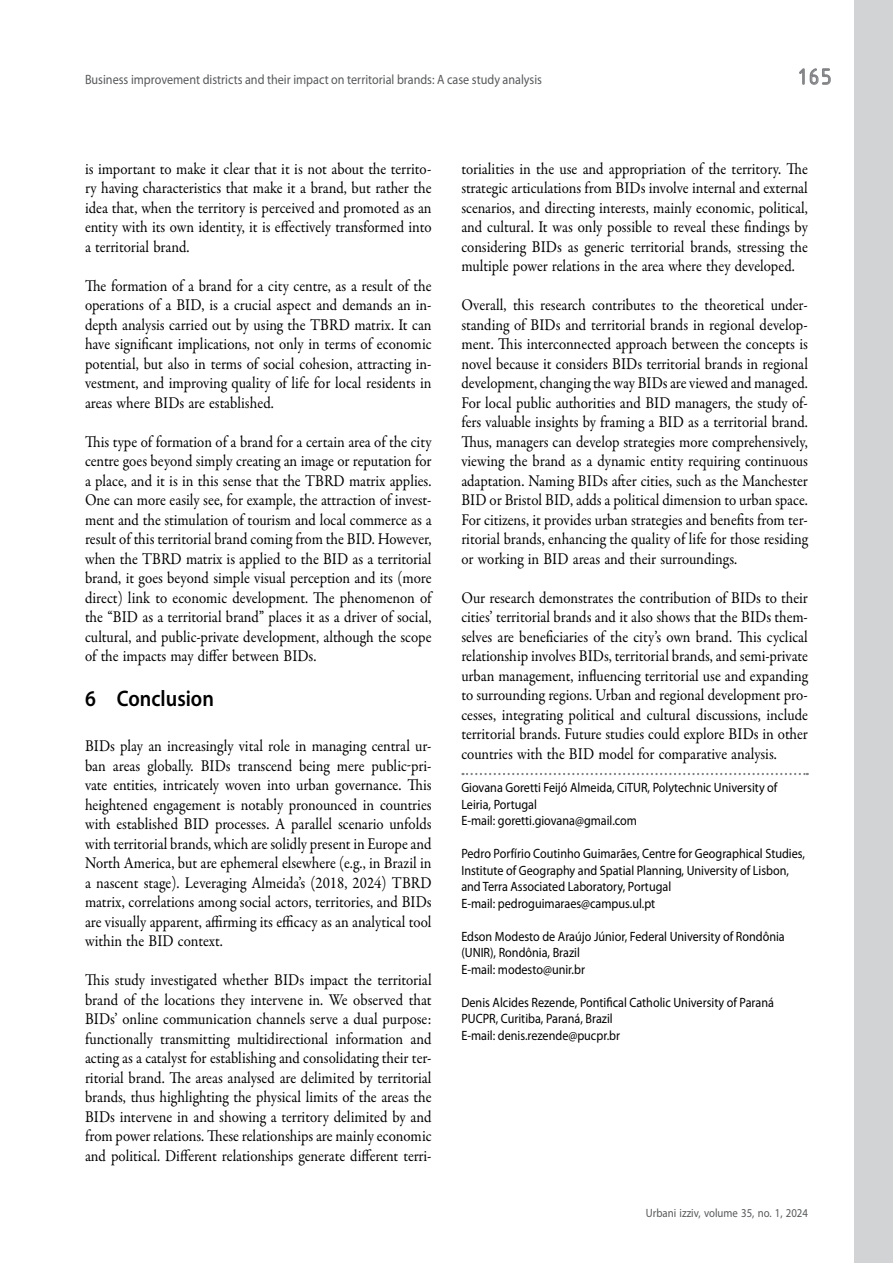
<style>
.page{position:relative;width:893px;height:1263px;background:#fff}
.page>*{position:absolute;margin:0;border:0;box-sizing:border-box;transform-origin:0 0}
.t1{font:24px "ISOCTEUR";color:#808285}
.t2{font:600 22.5px "Myriad Pro";color:#000;scale:.9 1}
.t3{font:16.5px/19.5px "Garamond Premr Pro";letter-spacing:-.005em;color:#000;text-align:justify;scale:.9 1}
.t4{font:13.5px/16.5px "Myriad Pro";color:#000;scale:.9 1}
.t5{font:13.5px "Myriad Pro";color:#58595b;scale:.9 1}
.t6{font:12px "Myriad Pro";color:#58595b;scale:.9 1}
</style>
<div class="page">
<svg style="left:799px;top:68px;width:32px;height:17px"></svg>
<div style="left:855px;top:0;width:38px;height:1263px;background:#d1d3d4"></div>
<svg style="left:462px;top:773px;width:346px;height:2px"></svg>
<p class="t5" style="left:85px;top:72px;width:509px">Business improvement districts and their impact on territorial brands: A case study analysis</p>
<h1 class="t1" style="left:793px;top:61px;width:43px">165</h1>
<p class="t3" style="left:85px;top:159px;width:387px">is important to make it clear that it is not about the territo&shy;ry having characteristics that make it a brand, but rather the idea that, when the territory is perceived and promoted as an entity with its own identity, it is effectively transformed into a territorial brand.</p>
<p class="t3" style="left:85px;top:276px;width:387px">The formation of a brand for a city centre, as a result of the operations of a BID, is a crucial aspect and demands an in&shy;depth analysis carried out by using the TBRD matrix. It can have significant implications, not only in terms of economic potential, but also in terms of social cohesion, attracting in&shy;vestment, and improving quality of life for local residents in areas where BIDs are established.</p>
<p class="t3" style="left:85px;top:432px;width:387px">This type of formation of a brand for a certain area of the city centre goes beyond simply creating an image or reputation for a place, and it is in this sense that the TBRD matrix applies.<br>One can more easily see, for example, the attraction of invest&shy;ment and the stimulation of tourism and local commerce as a result of this territorial brand coming from the BID. However, when the TBRD matrix is applied to the BID as a territorial brand, it goes beyond simple visual perception and its (more direct) link to economic development. The phenomenon of the “BID as a territorial brand” places it as a driver of social, cultural, and public-private development, although the scope of the impacts may differ between BIDs.</p>
<h2 class="t2" style="left:85px;top:684px;width:145px">6 Conclusion</h2>
<p class="t3" style="left:85px;top:736px;width:387px">BIDs play an increasingly vital role in managing central ur&shy;ban areas globally. BIDs transcend being mere public‒pri&shy;vate entities, intricately woven into urban governance. This heightened engagement is notably pronounced in countries with established BID processes. A parallel scenario unfolds with territorial brands, which are solidly present in Europe and North America, but are ephemeral elsewhere (e.g., in Brazil in a nascent stage). Leveraging Almeida’s (2018, 2024) TBRD matrix, correlations among social actors, territories, and BIDs are visually apparent, affirming its efficacy as an analytical tool within the BID context.</p>
<p class="t3" style="left:85px;top:971px;width:387px">This study investigated whether BIDs impact the territorial brand of the locations they intervene in. We observed that BIDs’ online communication channels serve a dual purpose: functionally transmitting multidirectional information and acting as a catalyst for establishing and consolidating their ter&shy;ritorial brand. The areas analysed are delimited by territorial brands, thus highlighting the physical limits of the areas the BIDs intervene in and showing a territory delimited by and from power relations. These relationships are mainly economic and political. Different relationships generate different terri-</p>
<p class="t3" style="left:461px;top:159px;width:387px">torialities in the use and appropriation of the territory. The strategic articulations from BIDs involve internal and external scenarios, and directing interests, mainly economic, political, and cultural. It was only possible to reveal these findings by considering BIDs as generic territorial brands, stressing the multiple power relations in the area where they developed.</p>
<p class="t3" style="left:461px;top:296px;width:387px">Overall, this research contributes to the theoretical under&shy;standing of BIDs and territorial brands in regional develop&shy;ment. This interconnected approach between the concepts is novel because it considers BIDs territorial brands in regional development, changing the way BIDs are viewed and managed.<br>For local public authorities and BID managers, the study of&shy;fers valuable insights by framing a BID as a territorial brand.<br>Thus, managers can develop strategies more comprehensively, viewing the brand as a dynamic entity requiring continuous adaptation. Naming BIDs after cities, such as the Manchester BID or Bristol BID, adds a political dimension to urban space.<br>For citizens, it provides urban strategies and benefits from ter&shy;ritorial brands, enhancing the quality of life for those residing or working in BID areas and their surroundings.</p>
<p class="t3" style="left:461px;top:588px;width:387px">Our research demonstrates the contribution of BIDs to their cities’ territorial brands and it also shows that the BIDs them&shy;selves are beneficiaries of the city’s own brand. This cyclical relationship involves BIDs, territorial brands, and semi-private urban management, influencing territorial use and expanding to surrounding regions. Urban and regional development pro&shy;cesses, integrating political and cultural discussions, include territorial brands. Future studies could explore BIDs in other countries with the BID model for comparative analysis.</p>
<p class="t4" style="left:461px;top:780px;width:353px">Giovana Goretti Feijó Almeida, CiTUR, Polytechnic University of<br>Leiria, Portugal<br>E-mail: goretti.giovana@gmail.com</p>
<p class="t4" style="left:461px;top:846px;width:383px">Pedro Porfírio Coutinho Guimarães, Centre for Geographical Studies, Institute of Geography and Spatial Planning, University of Lisbon, and Terra Associated Laboratory, Portugal<br>E-mail: pedroguimaraes@campus.ul.pt</p>
<p class="t4" style="left:461px;top:928px;width:361px">Edson Modesto de Araújo Júnior, Federal University of Rondônia (UNIR), Rondônia, Brazil<br>E-mail: modesto@unir.br</p>
<p class="t4" style="left:461px;top:994px;width:358px">Denis Alcides Rezende, Pontifical Catholic University of Paraná ‒<br>PUCPR, Curitiba, Paraná, Brazil<br>E-mail: denis.rezende@pucpr.br</p>
<p class="t6" style="left:646px;top:1206px;width:182px">Urbani izziv, volume 35, no. 1, 2024</p>
</div>
